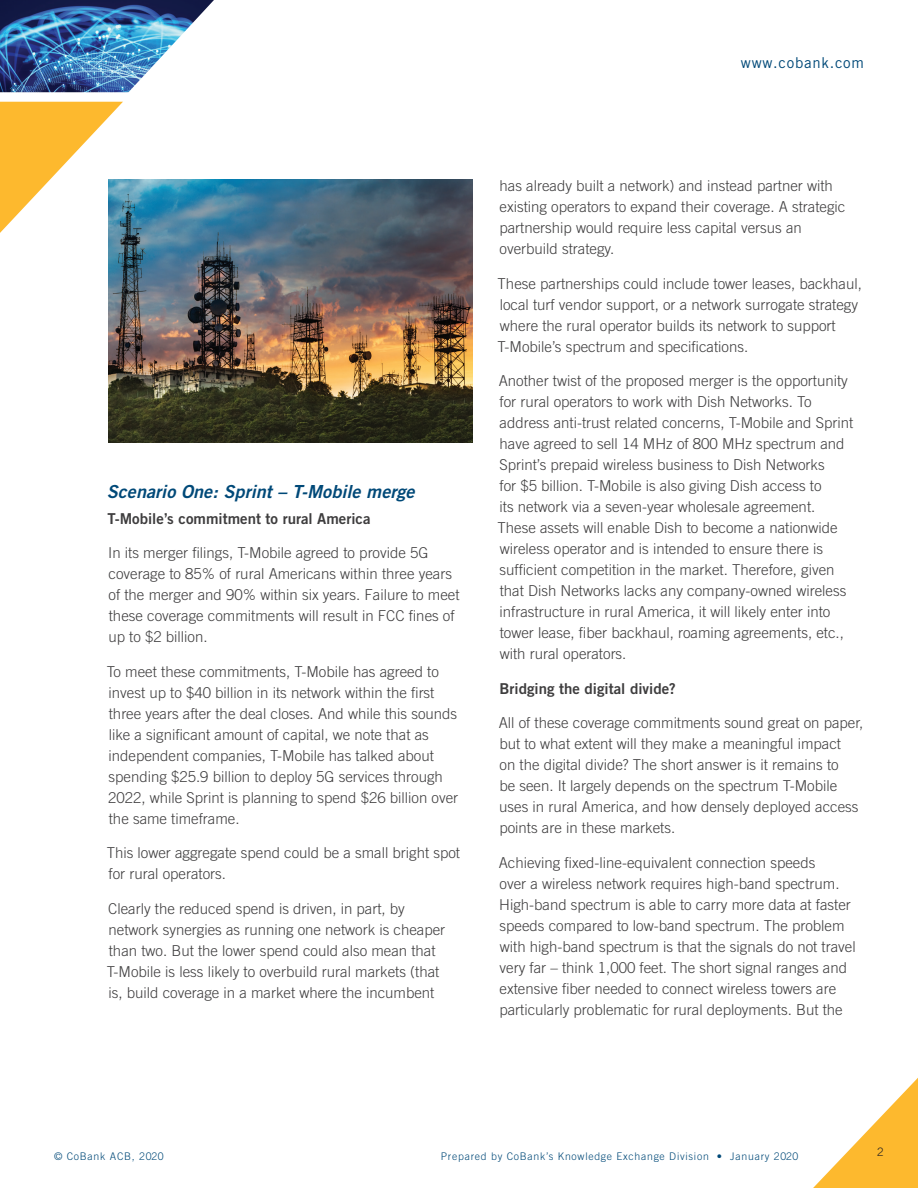
<style>
.page{position:relative;width:918px;height:1188px;background:#fff}
.page>*{position:absolute;margin:0;border:0;box-sizing:border-box;transform-origin:0 0}
.t1{font:italic 18px "Trade Gothic Bold Two";letter-spacing:.005em;color:#004978}
.t2{font:300 15px/21px "Trade Gothic";color:#3e3d3e}
.t3{font:15px "Trade Gothic Bold Two";color:#3e3d3e}
.t4{font:15px "Trade Gothic";letter-spacing:.05em;color:#004978}
.t5{font:300 11.7px "Trade Gothic";color:#231f20}
.t6{font:300 10.5px "Trade Gothic";letter-spacing:.07em;color:#004978}
</style>
<div class="page">
<img style="left:0;top:0;width:214px;height:92px">
<svg style="left:0;top:102px;width:123px;height:131px"></svg>
<svg style="left:813px;top:1078px;width:105px;height:110px"></svg>
<img style="left:108px;top:179px;width:364px;height:264px">
<p class="t4" style="left:741px;top:54px;width:125px">www.cobank.com</p>
<p class="t1" style="left:107px;top:481px;width:309px">Scenario One: Sprint – T-Mobile merge</p>
<p class="t3" style="left:108px;top:509px;width:265px">T-Mobile’s commitment to rural America</p>
<p class="t2" style="left:108px;top:542px;width:353px">In its merger filings, T-Mobile agreed to provide 5G coverage to 85% of rural Americans within three years of the merger and 90% within six years. Failure to meet these coverage commitments will result in FCC fines of up to $2 billion.</p>
<p class="t2" style="left:107px;top:661px;width:353px">To meet these commitments, T-Mobile has agreed to invest up to $40 billion in its network within the first three years after the deal closes. And while this sounds like a significant amount of capital, we note that as independent companies, T-Mobile has talked about spending $25.9 billion to deploy 5G services through 2022, while Sprint is planning to spend $26 billion over the same timeframe.</p>
<p class="t2" style="left:107px;top:842px;width:355px">This lower aggregate spend could be a small bright spot for rural operators.</p>
<p class="t2" style="left:107px;top:898px;width:340px">Clearly the reduced spend is driven, in part, by network synergies as running one network is cheaper than two. But the lower spend could also mean that T-Mobile is less likely to overbuild rural markets (that is, build coverage in a market where the incumbent</p>
<p class="t2" style="left:499px;top:175px;width:348px">has already built a network) and instead partner with existing operators to expand their coverage. A strategic partnership would require less capital versus an overbuild strategy.</p>
<p class="t2" style="left:498px;top:273px;width:366px">These partnerships could include tower leases, backhaul, local turf vendor support, or a network surrogate strategy where the rural operator builds its network to support T-Mobile’s spectrum and specifications.</p>
<p class="t2" style="left:498px;top:370px;width:357px">Another twist of the proposed merger is the opportunity for rural operators to work with Dish Networks. To address anti-trust related concerns, T-Mobile and Sprint have agreed to sell 14 MHz of 800 MHz spectrum and Sprint’s prepaid wireless business to Dish Networks<br>for $5 billion. T-Mobile is also giving Dish access to<br>its network via a seven-year wholesale agreement.<br>These assets will enable Dish to become a nationwide wireless operator and is intended to ensure there is sufficient competition in the market. Therefore, given that Dish Networks lacks any company-owned wireless infrastructure in rural America, it will likely enter into tower lease, fiber backhaul, roaming agreements, etc., with rural operators.</p>
<p class="t3" style="left:500px;top:679px;width:178px">Bridging the digital divide?</p>
<p class="t2" style="left:499px;top:712px;width:366px">All of these coverage commitments sound great on paper, but to what extent will they make a meaningful impact<br>on the digital divide? The short answer is it remains to<br>be seen. It largely depends on the spectrum T-Mobile uses in rural America, and how densely deployed access points are in these markets.</p>
<p class="t2" style="left:499px;top:852px;width:359px">Achieving fixed-line-equivalent connection speeds<br>over a wireless network requires high-band spectrum.<br>High-band spectrum is able to carry more data at faster speeds compared to low-band spectrum. The problem with high-band spectrum is that the signals do not travel very far – think 1,000 feet. The short signal ranges and extensive fiber needed to connect wireless towers are particularly problematic for rural deployments. But the</p>
<p class="t6" style="left:54px;top:1150px;width:111px">© CoBank ACB, 2020</p>
<p class="t6" style="left:441px;top:1150px;width:359px">Prepared by CoBank’s Knowledge Exchange Division • January 2020</p>
<p class="t5" style="left:877px;top:1145px;width:8px">2</p>
</div>
